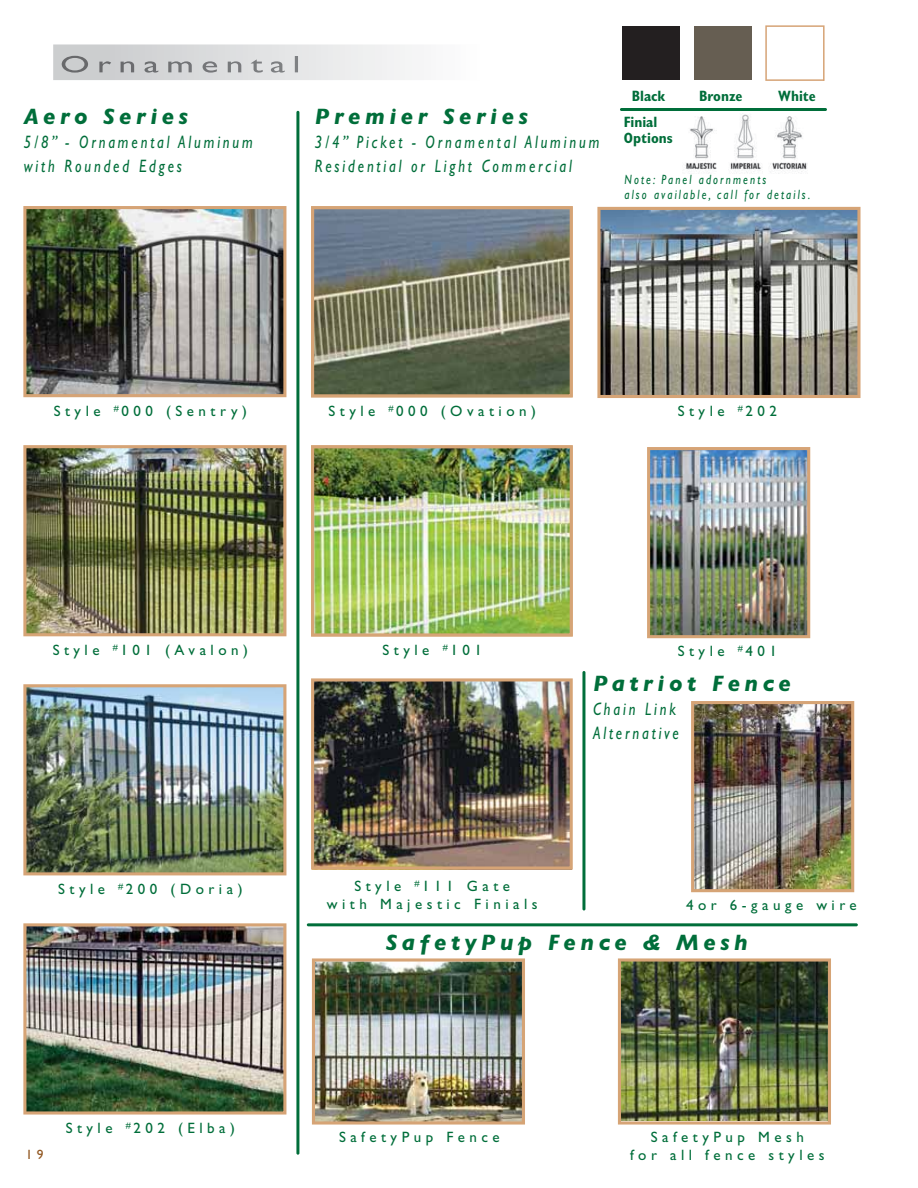
<style>
.page{position:relative;width:918px;height:1188px;background:#fff}
.page>*{position:absolute;margin:0;border:0;box-sizing:border-box;transform-origin:0 0}
.t1{font:italic 700 22.5px "Gill Sans";letter-spacing:.2em;color:#006e3a}
.t2{font:italic 18px/24px "Gill Sans";letter-spacing:.2em;color:#006e3a;scale:.8 1}
.t3{font:15px/18px "Gill Sans";letter-spacing:.3em;color:#006e3a;text-align:center}
.t4{font:700 condensed 15px/16.5px "Gill Sans";color:#006e3a}
.t5{font:italic 13.5px/15px "Gill Sans";letter-spacing:.2em;color:#006e3a;scale:.8 1}
.t6{font:13.5px "Gill Sans";color:#925822}
</style>
<div class="page">
<img style="left:685px;top:114px;width:122px;height:59px">
<svg style="left:53px;top:44px;width:359px;height:36px"></svg>
<img style="left:23px;top:206px;width:263px;height:191px">
<img style="left:311px;top:678px;width:262px;height:192px">
<hr style="left:296px;top:111px;width:3px;height:1044px;background:#006e3a;border-radius:2px">
<hr style="left:307px;top:923px;width:551px;height:3px;background:#006e3a;border-radius:2px">
<img style="left:23px;top:445px;width:263px;height:191px">
<img style="left:23px;top:684px;width:263px;height:191px">
<img style="left:23px;top:923px;width:263px;height:192px">
<img style="left:311px;top:445px;width:262px;height:191px">
<svg style="left:311px;top:206px;width:262px;height:191px"></svg>
<svg style="left:597px;top:207px;width:264px;height:191px"></svg>
<img style="left:647px;top:447px;width:163px;height:191px">
<hr style="left:620px;top:108px;width:207px;height:3px;background:#006e3a;border-radius:2px">
<div style="left:622px;top:26px;width:57px;height:54px;background:#231f20"></div>
<div style="left:694px;top:26px;width:58px;height:54px;background:#665e52"></div>
<svg style="left:765px;top:25px;width:60px;height:56px"></svg>
<img style="left:691px;top:701px;width:163px;height:191px">
<hr style="left:582px;top:671px;width:3px;height:240px;background:#006e3a;border-radius:2px">
<img style="left:311px;top:958px;width:214px;height:167px">
<img style="left:618px;top:958px;width:213px;height:167px">
<h1 class="t1" style="left:24px;top:109px;width:166px">Aero Series</h1>
<p class="t2" style="left:24px;top:132px;width:288px">5/8” - Ornamental Aluminum with Rounded Edges</p>
<h1 class="t1" style="left:315px;top:109px;width:215px">Premier Series</h1>
<p class="t2" style="left:315px;top:132px;width:357px">3/4” Picket - Ornamental Aluminum<br>Residential or Light Commercial</p>
<p class="t4" style="left:632px;top:89px;width:35px">Black</p>
<p class="t4" style="left:699px;top:89px;width:45px">Bronze</p>
<p class="t4" style="left:778px;top:89px;width:39px">White</p>
<p class="t4" style="left:624px;top:115px;width:50px">Finial<br>Options</p>
<p class="t5" style="left:624px;top:173px;width:234px">Note: Panel adornments<br>also available, call for details.</p>
<p class="t3" style="left:54px;top:403px;width:195px">Style <sup>#</sup>000 (Sentry)</p>
<p class="t3" style="left:678px;top:403px;width:101px">Style <sup>#</sup>202</p>
<p class="t3" style="left:328px;top:403px;width:48px">Style</p>
<p class="t3" style="left:389px;top:403px;width:149px"><sup>#</sup>000 (Ovation)</p>
<p class="t3" style="left:53px;top:642px;width:197px">Style <sup>#</sup>101 (Avalon)</p>
<p class="t3" style="left:383px;top:643px;width:101px">Style <sup>#</sup>101</p>
<p class="t3" style="left:678px;top:644px;width:101px">Style <sup>#</sup>401</p>
<h1 class="t1" style="left:593px;top:675px;width:199px">Patriot Fence</h1>
<p class="t2" style="left:593px;top:699px;width:109px">Chain Link<br>Alternative</p>
<p class="t3" style="left:58px;top:881px;width:186px">Style <sup>#</sup>200 (Doria)</p>
<p class="t3" style="left:327px;top:879px;width:212px">Style <sup>#</sup>111 Gate<br>with Majestic Finials</p>
<p class="t3" style="left:686px;top:898px;width:172px">4or 6-gauge wire</p>
<p class="t6" style="left:26px;top:1150px;width:19px">1 9</p>
<p class="t3" style="left:66px;top:1120px;width:171px">Style <sup>#</sup>202 (Elba)</p>
<h1 class="t1" style="left:386px;top:934px;width:363px">SafetyPup Fence &amp; Mesh</h1>
<p class="t3" style="left:339px;top:1129px;width:162px">SafetyPup Fence</p>
<p class="t3" style="left:630px;top:1129px;width:196px">SafetyPup Mesh<br>for all fence styles</p>
</div>
